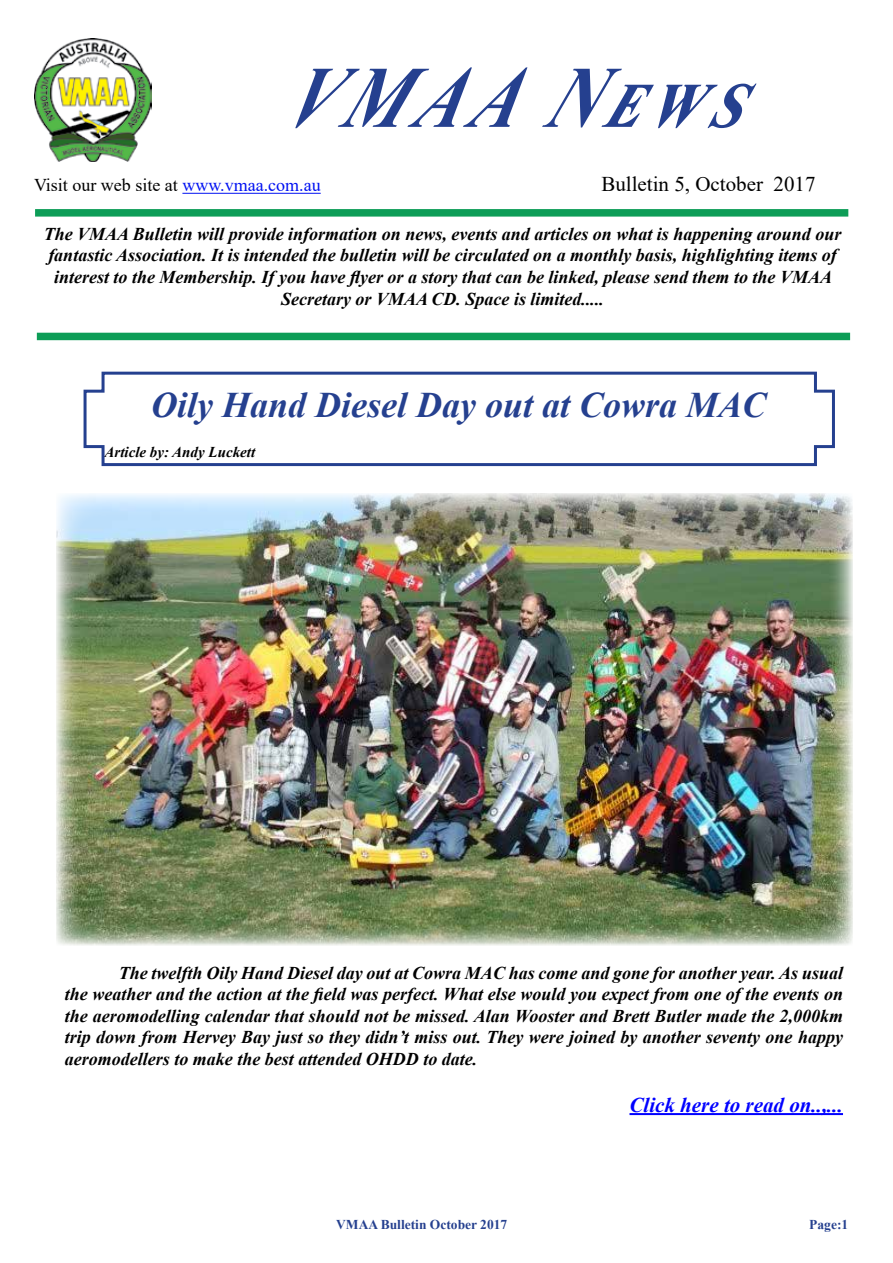
<style>
.page{position:relative;width:893px;height:1263px;background:#fff}
.page>*{position:absolute;margin:0;border:0;box-sizing:border-box;transform-origin:0 0}
.t1{font:italic 700 87.75px "Times New Roman";color:#25408f;scale:.81 1}
.t2{font:italic 700 36px "Times New Roman";color:#25408f}
.t3{font:italic 700 21px "Times New Roman";color:#00f}
.t4{font:21px "Times New Roman";color:#000}
.t5{font:italic 700 18px/21.6px "Times New Roman";color:#000;text-align:center}
.t6{font:18px "Times New Roman";color:#000}
.t7{font:italic 700 15px "Times New Roman";color:#000}
.t8{font:700 13.5px "Times New Roman";color:#25408f}
.s1{color:#0011f2}
</style>
<div class="page">
<div style="left:35px;top:209px;width:813px;height:8px;background:#0d9d57"></div>
<hr style="left:182px;top:193px;width:139px;height:1px;background:#0011f2">
<img style="left:35px;top:39px;width:117px;height:123px">
<div style="left:37px;top:333px;width:813px;height:7px;background:#0d9d57"></div>
<img style="left:56px;top:493px;width:797px;height:452px">
<svg style="left:83px;top:371px;width:752px;height:96px"></svg>
<hr style="left:629px;top:1113px;width:214px;height:2px;background:#00f">
<h1 class="t1" style="left:285px;top:36px;width:614px">VMAANews</h1>
<p class="t4" style="left:601px;top:169px;width:216px">Bulletin 5, October 2017</p>
<p class="t6" style="left:34px;top:173px;width:288px">Visit our web site at <span class="s1">www.vmaa.com.au</span></p>
<p class="t5" style="left:44px;top:222px;width:799px">The VMAA Bulletin will provide information on news, events and articles on what is happening around our fantastic Association. It is intended the bulletin will be circulated on a monthly basis, highlighting items of interest to the Membership. If you have flyer or a story that can be linked, please send them to the VMAA Secretary or VMAA CD. Space is limited.....</p>
<h2 class="t2" style="left:151px;top:380px;width:617px">Oily Hand Diesel Day out at Cowra MAC</h2>
<p class="t7" style="left:105px;top:441px;width:152px">Article by: Andy Luckett</p>
<p class="t5" style="left:65px;top:961px;width:780px;text-align:justify;text-indent:54px">The twelfth Oily Hand Diesel day out at Cowra MAC has come and gone for another year. As usual the weather and the action at the field was perfect. What else would you expect from one of the events on the aeromodelling calendar that should not be missed. Alan Wooster and Brett Butler made the 2,000km trip down from Hervey Bay just so they didn’t miss out. They were joined by another seventy one happy aeromodellers to make the best attended OHDD to date.</p>
<p class="t3" style="left:629px;top:1090px;width:215px">Click here to read on..,...</p>
<p class="t8" style="left:336px;top:1215px;width:173px">VMAA Bulletin October 2017</p>
<p class="t8" style="left:809px;top:1215px;width:40px">Page:1</p>
</div>
